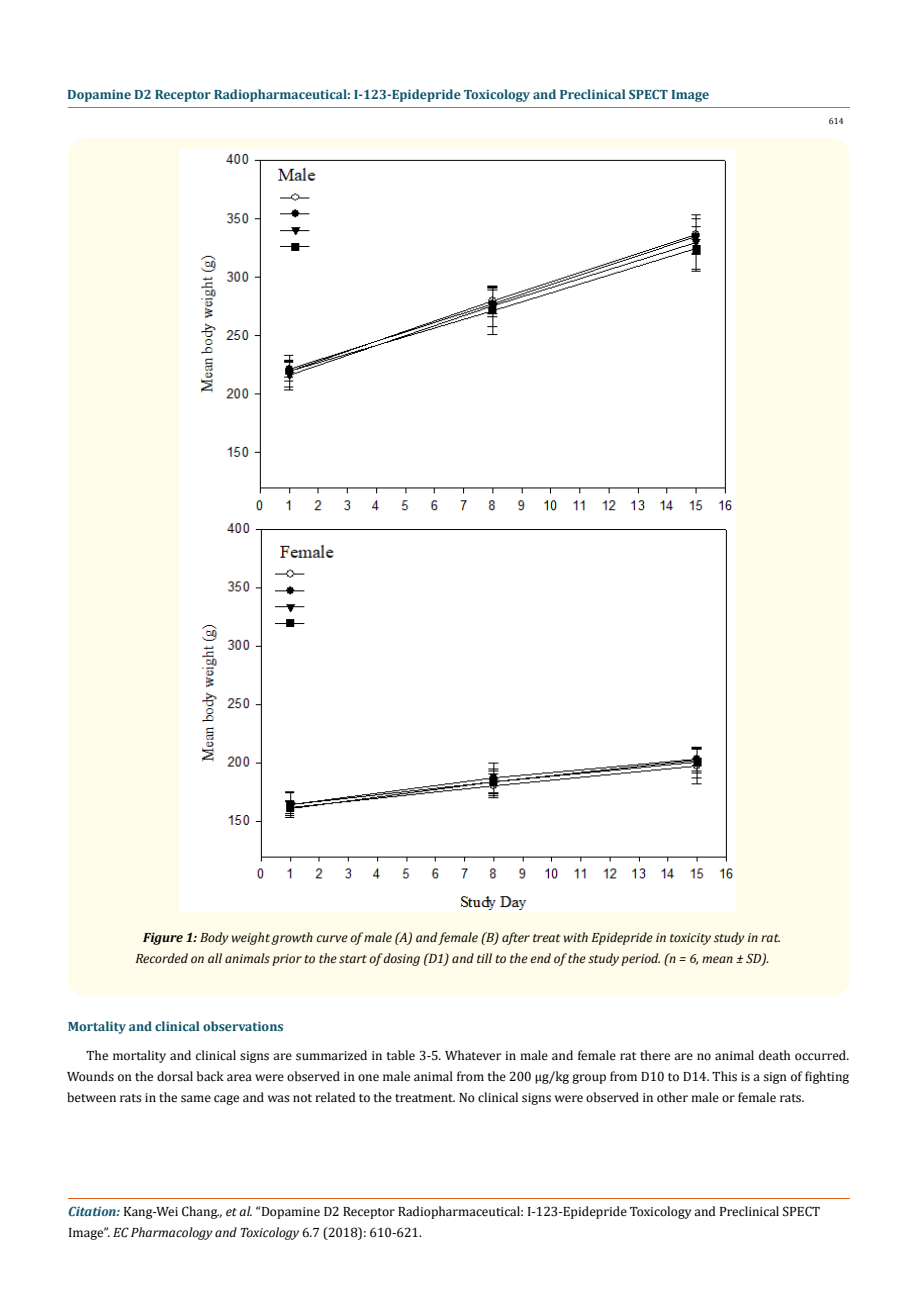
<style>
.page{position:relative;width:917px;height:1316px;background:#fff}
.page>*{position:absolute;margin:0;border:0;box-sizing:border-box;transform-origin:0 0}
.t1{font:13.5px/21px "Cambria";color:#000}
.t2{font:italic 13.5px/21px "Cambria";color:#000}
.t3{font:700 13.5px "Cambria";color:#0e546a}
.t4{font:9px "Cambria";color:#000}
.s1{font-weight:700}
.s2{font-weight:700;font-style:italic;color:#0e546a}
.s3{font-style:italic}
</style>
<div class="page">
<hr style="left:68px;top:108px;width:781px;height:1px;background:#e05d1a">
<hr style="left:68px;top:1198px;width:781px;height:1px;background:#e05d1a">
<div style="left:68px;top:138px;width:781px;height:858px;background:#fffde9;border-radius:18px"></div>
<div style="left:179px;top:150px;width:556px;height:761px;background:#fff"></div>
<p class="t3" style="left:67px;top:85px;width:643px">Dopamine D2 Receptor Radiopharmaceutical: I-123-Epidepride Toxicology and Preclinical SPECT Image</p>
<p class="t4" style="left:828px;top:116px;width:16px">614</p>
<p class="t2" style="left:135px;top:926px;width:647px;text-indent:8px"><span class="s1">Figure 1:</span> Body weight growth curve of male (A) and female (B) after treat with Epidepride in toxicity study in rat.<br>Recorded on all animals prior to the start of dosing (D1) and till to the end of the study period. (n = 6, mean ± SD).</p>
<p class="t3" style="left:68px;top:1017px;width:217px">Mortality and clinical observations</p>
<p class="t1" style="left:67px;top:1044px;width:783px;text-align:justify;text-indent:19px">The mortality and clinical signs are summarized in table 3-5. Whatever in male and female rat there are no animal death occurred.<br>Wounds on the dorsal back area were observed in one male animal from the 200 µg/kg group from D10 to D14. This is a sign of fighting between rats in the same cage and was not related to the treatment. No clinical signs were observed in other male or female rats.</p>
<p class="t1" style="left:68px;top:1201px;width:753px"><span class="s2">Citation:</span> Kang-Wei Chang<span class="s3">., et al.</span> “Dopamine D2 Receptor Radiopharmaceutical: I-123-Epidepride Toxicology and Preclinical SPECT<br>Image”. <span class="s3">EC Pharmacology and Toxicology</span> 6.7 (2018): 610-621.</p>
</div>
